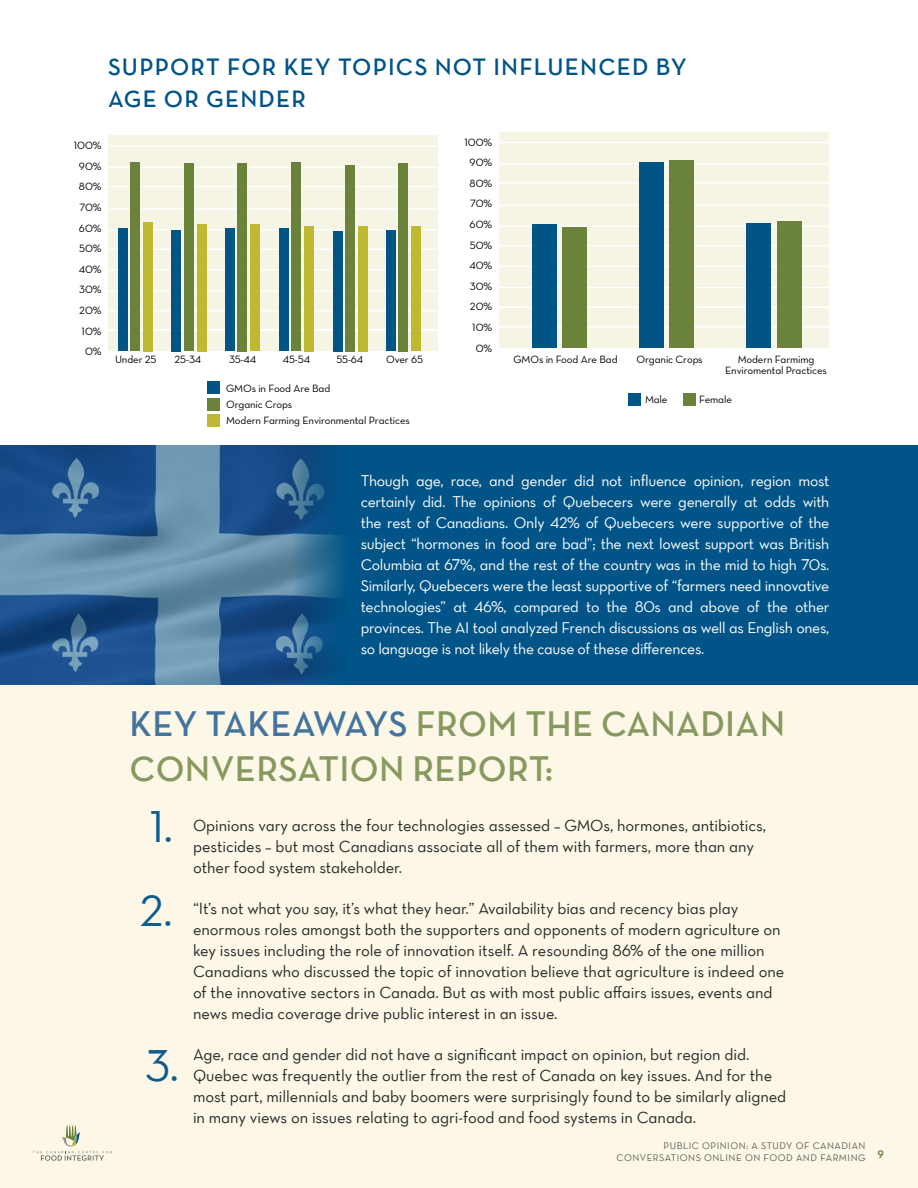
<style>
.page{position:relative;width:918px;height:1188px;background:#fff}
.page>*{position:absolute;margin:0;border:0;box-sizing:border-box;transform-origin:0 0}
.t1{font:45px/84.2px "Neutra Text Book Alt";color:#0e5c8d}
.t2{font:600 36px/45px "Neutra Text TF";letter-spacing:.01em;color:#879960}
.t3{font:600 24px/31.5px "Neutra Text TF";letter-spacing:.05em;color:#005487}
.t4{font:16.5px/21px "Neutra Text Book Alt";letter-spacing:-.005em;color:#292829}
.t5{font:15.75px/21px "Neutra Text Book Alt";letter-spacing:-.02em;color:#fff;text-align:justify}
.t6{font:600 12.75px "Neutra Text TF";color:#6b813a}
.t7{font:10.8px/20.5px "Neutra Text Book Alt";letter-spacing:-.01em;color:#000;text-align:right}
.t8{font:9.75px "Neutra Text Book Alt";letter-spacing:.05em;color:#5c5d59}
.s1{color:#44749e}
</style>
<div class="page">
<div style="left:1px;top:684px;width:917px;height:504px;background:#fcf7e6"></div>
<svg style="left:33px;top:1125px;width:79px;height:36px"></svg>
<hr style="left:0;top:0;width:1px;height:594px;background:#383a35">
<div style="left:0;top:445px;width:918px;height:239px;background:#005487"></div>
<img style="left:0;top:446px;width:342px;height:238px">
<div style="left:499px;top:132px;width:330px;height:216px;background:#f5f4e5"></div>
<hr style="left:499px;top:163px;width:339px;height:1px;background:#fff">
<hr style="left:499px;top:182px;width:339px;height:2px;background:#fff">
<hr style="left:499px;top:142px;width:339px;height:1px;background:#fff">
<hr style="left:499px;top:226px;width:339px;height:1px;background:#fff">
<hr style="left:499px;top:245px;width:339px;height:1px;background:#fff">
<hr style="left:499px;top:205px;width:339px;height:1px;background:#fff">
<hr style="left:499px;top:287px;width:339px;height:1px;background:#fff">
<hr style="left:499px;top:326px;width:339px;height:1px;background:#fff">
<hr style="left:499px;top:307px;width:339px;height:1px;background:#fff">
<hr style="left:499px;top:266px;width:339px;height:1px;background:#fff">
<div style="left:532px;top:225px;width:25px;height:123px;background:#005586"></div>
<div style="left:562px;top:227px;width:25px;height:121px;background:#6b823a"></div>
<div style="left:639px;top:163px;width:25px;height:185px;background:#005586"></div>
<div style="left:669px;top:160px;width:25px;height:188px;background:#6b823a"></div>
<div style="left:746px;top:223px;width:25px;height:125px;background:#005586"></div>
<div style="left:777px;top:222px;width:25px;height:126px;background:#6b823a"></div>
<div style="left:629px;top:394px;width:12px;height:12px;background:#005586"></div>
<div style="left:683px;top:394px;width:12px;height:12px;background:#6b823a"></div>
<div style="left:108px;top:135px;width:330px;height:216px;background:#f5f4e5"></div>
<hr style="left:108px;top:167px;width:339px;height:1px;background:#fff">
<hr style="left:108px;top:186px;width:339px;height:1px;background:#fff">
<hr style="left:108px;top:145px;width:339px;height:2px;background:#fff">
<hr style="left:108px;top:229px;width:339px;height:2px;background:#fff">
<hr style="left:108px;top:249px;width:339px;height:1px;background:#fff">
<hr style="left:108px;top:208px;width:339px;height:2px;background:#fff">
<hr style="left:108px;top:290px;width:339px;height:2px;background:#fff">
<hr style="left:108px;top:329px;width:339px;height:2px;background:#fff">
<hr style="left:108px;top:310px;width:339px;height:2px;background:#fff">
<hr style="left:108px;top:269px;width:339px;height:2px;background:#fff">
<div style="left:208px;top:382px;width:12px;height:12px;background:#005586"></div>
<div style="left:208px;top:398px;width:12px;height:12px;background:#6b823a"></div>
<div style="left:208px;top:414px;width:12px;height:12px;background:#beb931"></div>
<div style="left:118px;top:229px;width:10px;height:122px;background:#005586"></div>
<div style="left:130px;top:163px;width:10px;height:188px;background:#6b823a"></div>
<div style="left:143px;top:222px;width:10px;height:129px;background:#beb931"></div>
<div style="left:172px;top:230px;width:9px;height:121px;background:#005586"></div>
<div style="left:184px;top:164px;width:9px;height:187px;background:#6b823a"></div>
<div style="left:197px;top:224px;width:9px;height:127px;background:#beb931"></div>
<div style="left:225px;top:228px;width:10px;height:123px;background:#005586"></div>
<div style="left:237px;top:163px;width:10px;height:188px;background:#6b823a"></div>
<div style="left:250px;top:225px;width:10px;height:126px;background:#beb931"></div>
<div style="left:279px;top:229px;width:10px;height:122px;background:#005586"></div>
<div style="left:292px;top:163px;width:9px;height:188px;background:#6b823a"></div>
<div style="left:305px;top:226px;width:9px;height:125px;background:#beb931"></div>
<div style="left:333px;top:231px;width:9px;height:120px;background:#005586"></div>
<div style="left:345px;top:165px;width:9px;height:186px;background:#6b823a"></div>
<div style="left:358px;top:226px;width:9px;height:125px;background:#beb931"></div>
<div style="left:386px;top:231px;width:9px;height:120px;background:#005586"></div>
<div style="left:398px;top:163px;width:9px;height:188px;background:#6b823a"></div>
<div style="left:411px;top:226px;width:9px;height:125px;background:#beb931"></div>
<h3 class="t3" style="left:108px;top:51px;width:580px">SUPPORT FOR KEY TOPICS NOT INFLUENCED BY<br>AGE OR GENDER</h3>
<p class="t7" style="left:74px;top:135px;width:29px">100%<br>90%<br>80%<br>70%<br>60%<br>50%<br>40%<br>30%<br>20%<br>10%<br>0%</p>
<p class="t7" style="left:115px;top:349px;width:43px">Under 25</p>
<p class="t7" style="left:175px;top:349px;width:28px">25-34</p>
<p class="t7" style="left:229px;top:349px;width:29px">35-44</p>
<p class="t7" style="left:283px;top:349px;width:29px">45-54</p>
<p class="t7" style="left:336px;top:349px;width:28px">55-64</p>
<p class="t7" style="left:386px;top:349px;width:38px">Over 65</p>
<p class="t7" style="left:226px;top:380px;width:185px;line-height:16.2px;text-align:left">GMOs in Food Are Bad<br>Organic Crops<br>Modern Farming Environmental Practices</p>
<p class="t7" style="left:464px;top:132px;width:29px">100%<br>90%<br>80%<br>70%<br>60%<br>50%<br>40%<br>30%<br>20%<br>10%<br>0%</p>
<p class="t7" style="left:514px;top:349px;width:106px">GMOs in Food Are Bad</p>
<p class="t7" style="left:637px;top:349px;width:68px">Organic Crops</p>
<p class="t7" style="left:725px;top:354px;width:103px;line-height:10.8px;text-align:center">Modern Farmimg<br>Enviromental Practices</p>
<p class="t7" style="left:645px;top:389px;width:24px">Male</p>
<p class="t7" style="left:699px;top:389px;width:34px">Female</p>
<p class="t5" style="left:361px;top:470px;width:470px">Though age, race, and gender did not influence opinion, region most certainly did. The opinions of Quebecers were generally at odds with the rest of Canadians. Only 42% of Quebecers were supportive of the subject “hormones in food are bad”; the next lowest support was British Columbia at 67%, and the rest of the country was in the mid to high 70s.<br>Similarly, Quebecers were the least supportive of “farmers need innovative technologies” at 46%, compared to the 80s and above of the other provinces. The AI tool analyzed French discussions as well as English ones, so language is not likely the cause of these differences.</p>
<h2 class="t2" style="left:130px;top:700px;width:657px"><span class="s1">KEY TAKEAWAYS</span> FROM THE CANADIAN<br>CONVERSATION REPORT:</h2>
<p class="t4" style="left:193px;top:815px;width:575px">Opinions vary across the four technologies assessed – GMOs, hormones, antibiotics, pesticides – but most Canadians associate all of them with farmers, more than any other food system stakeholder.</p>
<p class="t4" style="left:193px;top:898px;width:593px">“It’s not what you say, it’s what they hear.” Availability bias and recency bias play enormous roles amongst both the supporters and opponents of modern agriculture on key issues including the role of innovation itself. A resounding 86% of the one million Canadians who discussed the topic of innovation believe that agriculture is indeed one of the innovative sectors in Canada. But as with most public affairs issues, events and news media coverage drive public interest in an issue.</p>
<p class="t4" style="left:193px;top:1044px;width:595px">Age, race and gender did not have a significant impact on opinion, but region did.<br>Quebec was frequently the outlier from the rest of Canada on key issues. And for the most part, millennials and baby boomers were surprisingly found to be similarly aligned in many views on issues relating to agri-food and food systems in Canada.</p>
<h1 class="t1" style="left:140px;top:784px;width:35px">1.<br>2.</h1>
<h1 class="t1" style="left:146px;top:1023px;width:35px">3.</h1>
<p class="t8" style="left:664px;top:1140px;width:45px">Public Opi</p>
<p class="t8" style="left:720px;top:1140px;width:122px">nion: a study of Canadia</p>
<p class="t8" style="left:859px;top:1140px;width:8px">n</p>
<p class="t8" style="left:617px;top:1151px;width:211px">conversations onli ne on food and farmi</p>
<p class="t8" style="left:851px;top:1151px;width:16px">ng</p>
<p class="t6" style="left:878px;top:1145px;width:8px">9</p>
</div>
